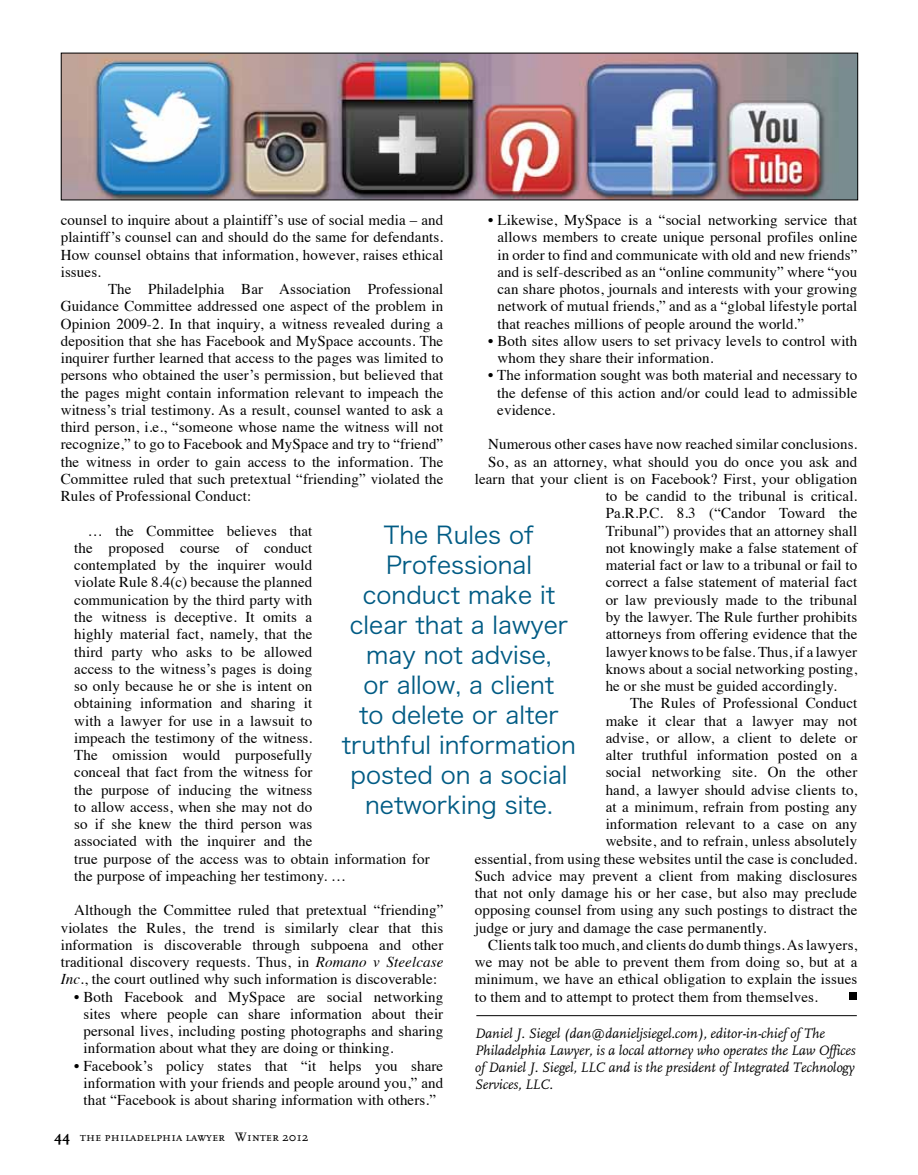
<style>
.page{position:relative;width:918px;height:1175px;background:#fff}
.page>*{position:absolute;margin:0;border:0;box-sizing:border-box;transform-origin:0 0}
.t1{font:24px/30px "Hira Kaku Pro N W3";color:#005b84;text-align:center}
.t2{font:15px/17.2px "Times";letter-spacing:.01em;color:#000;text-align:justify}
.t3{font:italic 14.25px/17.2px "FF Scala";letter-spacing:-.005em;color:#000}
.t4{font:12.75px "Scala Caps";letter-spacing:.005em;color:#000}
.s1{font-style:italic}
.s2{font-family:"FF Scala";font-weight:700;font-size:15px}
</style>
<div class="page">
<img style="left:63px;top:55px;width:793px;height:143px">
<hr style="left:476px;top:1015px;width:381px;height:1px;background:#000">
<div style="left:850px;top:992px;width:7px;height:7px;background:#000"></div>
<p class="t2" style="left:498px;top:210px;width:361px;text-indent:-9px">• Likewise, MySpace is a “social networking service that allows members to create unique personal profiles online in order to find and communicate with old and new friends” and is self-described as an “online community” where “you can share photos, journals and interests with your growing network of mutual friends,” and as a “global lifestyle portal that reaches millions of people around the world.”</p>
<p class="t2" style="left:498px;top:331px;width:361px;text-indent:-9px">• Both sites allow users to set privacy levels to control with whom they share their information.</p>
<p class="t2" style="left:497px;top:365px;width:362px;text-indent:-9px">• The information sought was both material and necessary to the defense of this action and/or could lead to admissible evidence.</p>
<p class="t2" style="left:488px;top:434px;width:371px">Numerous other cases have now reached similar conclusions.</p>
<p class="t2" style="left:488px;top:452px;width:371px">So, as an attorney, what should you do once you ask and</p>
<p class="t2" style="left:475px;top:469px;width:384px">learn that your client is on Facebook? First, your obligation</p>
<p class="t2" style="left:606px;top:486px;width:253px">to be candid to the tribunal is critical.</p>
<p class="t2" style="left:606px;top:503px;width:253px">Pa.R.P.C. 8.3 (“Candor Toward the</p>
<p class="t2" style="left:606px;top:521px;width:253px">Tribunal”) provides that an attorney shall</p>
<p class="t2" style="left:606px;top:538px;width:253px">not knowingly make a false statement of</p>
<p class="t2" style="left:606px;top:555px;width:253px">material fact or law to a tribunal or fail to</p>
<p class="t2" style="left:606px;top:572px;width:253px">correct a false statement of material fact</p>
<p class="t2" style="left:606px;top:590px;width:253px">or law previously made to the tribunal</p>
<p class="t2" style="left:606px;top:607px;width:253px">by the lawyer. The Rule further prohibits</p>
<p class="t2" style="left:606px;top:624px;width:253px">attorneys from offering evidence that the</p>
<p class="t2" style="left:606px;top:641px;width:253px">lawyer knows to be false. Thus, if a lawyer</p>
<p class="t2" style="left:606px;top:659px;width:253px">knows about a social networking posting,</p>
<p class="t2" style="left:606px;top:676px;width:233px">he or she must be guided accordingly.</p>
<p class="t2" style="left:630px;top:693px;width:229px">The Rules of Professional Conduct</p>
<p class="t2" style="left:606px;top:710px;width:253px">make it clear that a lawyer may not</p>
<p class="t2" style="left:606px;top:728px;width:253px">advise, or allow, a client to delete or</p>
<p class="t2" style="left:606px;top:745px;width:253px">alter truthful information posted on a</p>
<p class="t2" style="left:606px;top:762px;width:253px">social networking site. On the other</p>
<p class="t2" style="left:606px;top:779px;width:253px">hand, a lawyer should advise clients to,</p>
<p class="t2" style="left:606px;top:797px;width:253px">at a minimum, refrain from posting any</p>
<p class="t2" style="left:606px;top:814px;width:253px">information relevant to a case on any</p>
<p class="t2" style="left:606px;top:831px;width:253px">website, and to refrain, unless absolutely</p>
<p class="t2" style="left:475px;top:848px;width:384px">essential, from using these websites until the case is concluded.</p>
<p class="t2" style="left:475px;top:866px;width:384px">Such advice may prevent a client from making disclosures</p>
<p class="t2" style="left:475px;top:883px;width:384px">that not only damage his or her case, but also may preclude</p>
<p class="t2" style="left:475px;top:900px;width:384px">opposing counsel from using any such postings to distract the</p>
<p class="t2" style="left:475px;top:917px;width:293px">judge or jury and damage the case permanently.</p>
<p class="t2" style="left:488px;top:935px;width:371px">Clients talk too much, and clients do dumb things. As lawyers,</p>
<p class="t2" style="left:475px;top:952px;width:384px">we may not be able to prevent them from doing so, but at a</p>
<p class="t2" style="left:475px;top:969px;width:384px">minimum, we have an ethical obligation to explain the issues</p>
<p class="t2" style="left:475px;top:986px;width:345px">to them and to attempt to protect them from themselves.</p>
<p class="t3" style="left:475px;top:1024px;width:382px">Daniel J. Siegel (dan@danieljsiegel.com), editor-in-chief of The Philadelphia Lawyer, is a local attorney who operates the Law Offices of Daniel J. Siegel, LLC and is the president of Integrated Technology Services, LLC.</p>
<p class="t2" style="left:61px;top:210px;width:384px">counsel to inquire about a plaintiff’s use of social media – and plaintiff’s counsel can and should do the same for defendants.<br>How counsel obtains that information, however, raises ethical issues.</p>
<p class="t2" style="left:61px;top:279px;width:384px;text-indent:47px">The Philadelphia Bar Association Professional Guidance Committee addressed one aspect of the problem in Opinion 2009-2. In that inquiry, a witness revealed during a deposition that she has Facebook and MySpace accounts. The inquirer further learned that access to the pages was limited to persons who obtained the user’s permission, but believed that the pages might contain information relevant to impeach the witness’s trial testimony. As a result, counsel wanted to ask a third person, i.e., “someone whose name the witness will not recognize,” to go to Facebook and MySpace and try to “friend” the witness in order to gain access to the information. The Committee ruled that such pretextual “friending” violated the Rules of Professional Conduct:</p>
<p class="t2" style="left:74px;top:521px;width:357px;text-align:left;text-indent:14px">… the Committee believes that<br>the proposed course of conduct<br>contemplated by the inquirer would<br>violate Rule 8.4(c) because the planned<br>communication by the third party with<br>the witness is deceptive. It omits a<br>highly material fact, namely, that the<br>third party who asks to be allowed<br>access to the witness’s pages is doing<br>so only because he or she is intent on<br>obtaining information and sharing it<br>with a lawyer for use in a lawsuit to<br>impeach the testimony of the witness.<br>The omission would purposefully<br>conceal that fact from the witness for<br>the purpose of inducing the witness<br>to allow access, when she may not do<br>so if she knew the third person was<br>associated with the inquirer and the<br>true purpose of the access was to obtain information for the purpose of impeaching her testimony. …</p>
<p class="t2" style="left:61px;top:900px;width:384px;text-indent:14px">Although the Committee ruled that pretextual “friending” violates the Rules, the trend is similarly clear that this information is discoverable through subpoena and other traditional discovery requests. Thus, in <span class="s1">Romano v Steelcase Inc.</span>, the court outlined why such information is discoverable:</p>
<p class="t2" style="left:83px;top:986px;width:361px;text-indent:-9px">• Both Facebook and MySpace are social networking sites where people can share information about their personal lives, including posting photographs and sharing information about what they are doing or thinking.</p>
<p class="t2" style="left:83px;top:1055px;width:361px;text-indent:-9px">• Facebook’s policy states that “it helps you share information with your friends and people around you,” and that “Facebook is about sharing information with others.”</p>
<h1 class="t1" style="left:342px;top:518px;width:236px">The Rules of<br>Professional conduct make it clear that a lawyer may not advise,<br>or allow, a client<br>to delete or alter truthful information posted on a social networking site.</h1>
<p class="t4" style="left:54px;top:1130px;width:256px"><span class="s2">44</span> the philadelphia lawyer Winter 2012</p>
</div>
